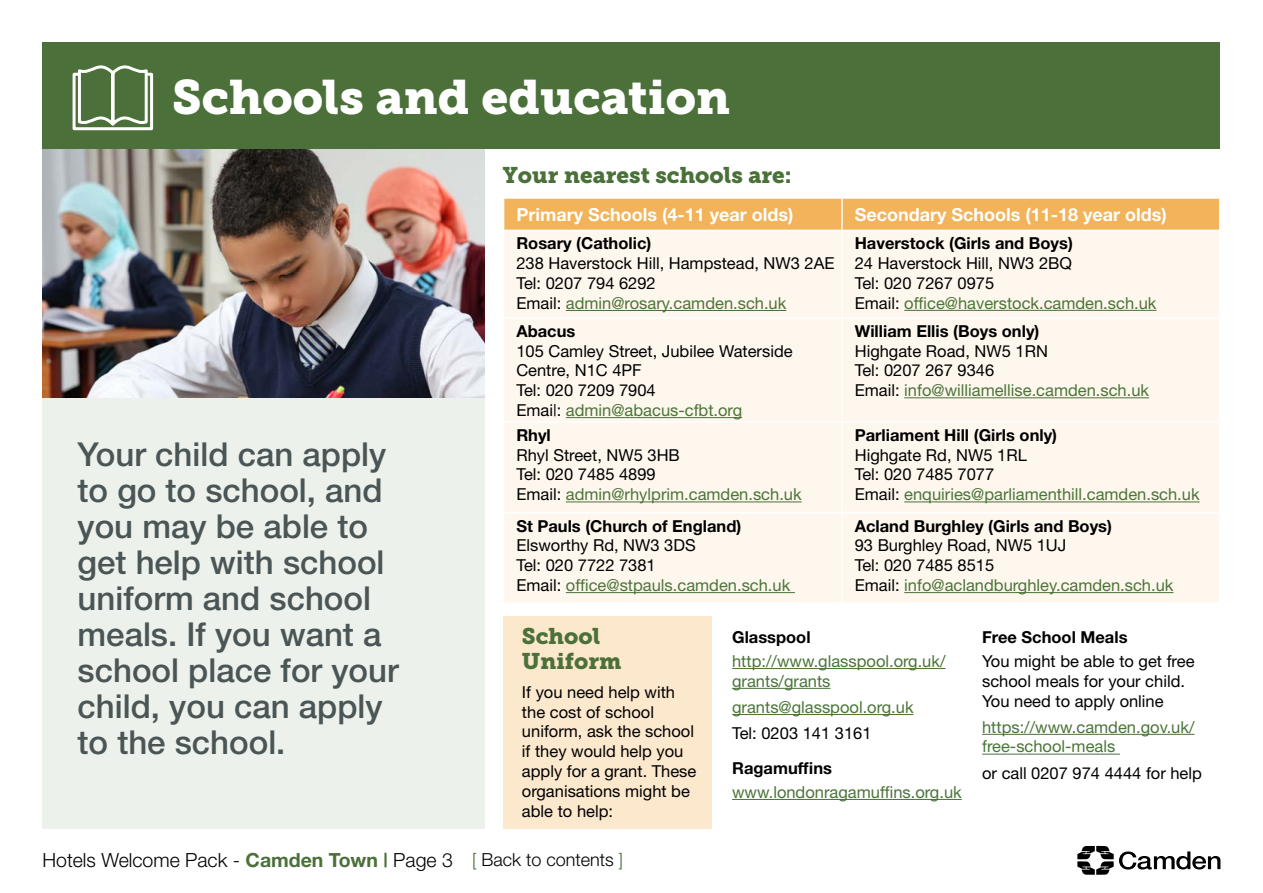
<style>
.page{position:relative;width:1263px;height:893px;background:#fff}
.page>*{position:absolute;margin:0;border:0;box-sizing:border-box;transform-origin:0 0}
.t1{font:48px "Museo Slab 900";color:#fff}
.t2{font:500 33px/36px "Helvetica Neue";color:#4a5555}
.t3{font:22.5px/25.5px "Museo Slab 900";color:#4b7039}
.t4{font:300 19.5px "Helvetica Neue";color:#000}
.t5{font:700 18px "Helvetica Neue";color:#fff}
.t6{font:16.5px/19.8px "Helvetica Neue";color:#000}
.t7{font:700 16.5px "Helvetica Neue";color:#000}
.t8{font:16.5px/19.8px "Helvetica Neue";color:#4a7537}
.s1{color:#4a7537}
.s2{font-weight:700;color:#4b7039}
.s3{font-size:18px;color:#4b7039}
.s4{font-size:18px}
</style>
<div class="page">
<div style="left:43px;top:89px;width:442px;height:804px;background:#edf1eb"></div>
<div style="left:503px;top:617px;width:208px;height:212px;background:#fbe8cd"></div>
<img style="left:43px;top:149px;width:442px;height:249px">
<div style="left:43px;top:43px;width:1177px;height:106px;background:#4b7039"></div>
<div style="left:504px;top:199px;width:715px;height:31px;background:#f2b35a"></div>
<div style="left:504px;top:231px;width:715px;height:371px;background:#fef7ee"></div>
<hr style="left:841px;top:199px;width:2px;height:31px;background:#fff">
<hr style="left:841px;top:231px;width:2px;height:86px;background:#fff">
<hr style="left:503px;top:317px;width:339px;height:2px;background:#fff">
<hr style="left:842px;top:317px;width:378px;height:2px;background:#fff">
<hr style="left:841px;top:319px;width:2px;height:102px;background:#fff">
<hr style="left:503px;top:421px;width:339px;height:2px;background:#fff">
<hr style="left:842px;top:421px;width:378px;height:2px;background:#fff">
<hr style="left:841px;top:423px;width:2px;height:89px;background:#fff">
<hr style="left:503px;top:512px;width:339px;height:1px;background:#fff">
<hr style="left:842px;top:512px;width:378px;height:1px;background:#fff">
<hr style="left:841px;top:513px;width:2px;height:90px;background:#fff">
<hr style="left:566px;top:310px;width:220px;height:1px;background:#4b7039">
<hr style="left:904px;top:310px;width:252px;height:1px;background:#4b7039">
<hr style="left:566px;top:417px;width:176px;height:1px;background:#4b7039">
<hr style="left:904px;top:397px;width:245px;height:1px;background:#4b7039">
<hr style="left:566px;top:502px;width:236px;height:1px;background:#4b7039">
<hr style="left:904px;top:502px;width:295px;height:1px;background:#4b7039">
<hr style="left:566px;top:592px;width:229px;height:1px;background:#4b7039">
<hr style="left:904px;top:592px;width:269px;height:1px;background:#4b7039">
<hr style="left:732px;top:668px;width:213px;height:1px;background:#4b7039">
<hr style="left:732px;top:688px;width:98px;height:1px;background:#4b7039">
<hr style="left:732px;top:714px;width:181px;height:1px;background:#4b7039">
<hr style="left:732px;top:799px;width:230px;height:1px;background:#4b7039">
<hr style="left:982px;top:734px;width:212px;height:1px;background:#4b7039">
<hr style="left:982px;top:754px;width:138px;height:1px;background:#4b7039">
<svg style="left:72px;top:65px;width:82px;height:66px"></svg>
<div style="left:0;top:829px;width:1263px;height:64px;background:#fff"></div>
<svg style="left:1077px;top:846px;width:143px;height:29px"></svg>
<h1 class="t1" style="left:172px;top:69px;width:559px">Schools and education</h1>
<h3 class="t3" style="left:503px;top:162px;width:290px">Your nearest schools are:</h3>
<p class="t5" style="left:516px;top:204px;width:278px">Primary Schools (4-11 year olds)</p>
<p class="t5" style="left:855px;top:204px;width:314px">Secondary Schools (11-18 year olds)</p>
<p class="t7" style="left:516px;top:233px;width:137px">Rosary (Catholic)</p>
<p class="t6" style="left:516px;top:253px;width:320px">238 Haverstock Hill, Hampstead, NW3 2AE<br>Tel: 0207 794 6292<br>Email: <span class="s1">admin@rosary.camden.sch.uk</span></p>
<p class="t7" style="left:855px;top:233px;width:220px">Haverstock (Girls and Boys)</p>
<p class="t6" style="left:855px;top:253px;width:303px">24 Haverstock Hill, NW3 2BQ<br>Tel: 020 7267 0975<br>Email: <span class="s1">office@haverstock.camden.sch.uk</span></p>
<h2 class="t2" style="left:78px;top:436px;width:323px">Your child can apply to go to school, and you may be able to get help with school uniform and school meals. If you want a school place for your child, you can apply to the school.</h2>
<p class="t7" style="left:516px;top:321px;width:60px">Abacus</p>
<p class="t6" style="left:516px;top:341px;width:278px">105 Camley Street, Jubilee Waterside<br>Centre, N1C 4PF<br>Tel: 020 7209 7904<br>Emai|: <span class="s1">admin@abacus-cfbt.org</span></p>
<p class="t7" style="left:516px;top:425px;width:36px">Rhyl</p>
<p class="t6" style="left:516px;top:445px;width:287px">Rhyl Street, NW5 3HB<br>Tel: 020 7485 4899<br>Email: <span class="s1">admin@rhylprim.camden.sch.uk</span></p>
<p class="t7" style="left:516px;top:515px;width:226px">St Pauls (Church of England)</p>
<p class="t6" style="left:516px;top:535px;width:275px">Elsworthy Rd, NW3 3DS<br>Tel: 020 7722 7381<br>Email: <span class="s1">office@stpauls.camden.sch.uk</span></p>
<p class="t7" style="left:855px;top:321px;width:186px">William Ellis (Boys only)</p>
<p class="t6" style="left:855px;top:341px;width:296px">Highgate Road, NW5 1RN<br>Tel: 0207 267 9346<br>Email: <span class="s1">info@williamellise.camden.sch.uk</span></p>
<p class="t7" style="left:855px;top:425px;width:204px">Parliament Hill (Girls only)</p>
<p class="t6" style="left:855px;top:445px;width:346px">Highgate Rd, NW5 1RL<br>Tel: 020 7485 7077<br>Email: <span class="s1">enquiries@parliamenthill.camden.sch.uk</span></p>
<p class="t7" style="left:855px;top:515px;width:259px">Acland Burghley (Girls and Boys)</p>
<p class="t6" style="left:855px;top:535px;width:320px">93 Burghley Road, NW5 1UJ<br>Tel: 020 7485 8515<br>Email: <span class="s1">info@aclandburghley.camden.sch.uk</span></p>
<h3 class="t3" style="left:522px;top:623px;width:101px">School<br>Uniform</h3>
<p class="t6" style="left:522px;top:682px;width:176px">If you need help with the cost of school uniform, ask the school if they would help you apply for a grant. These organisations might be able to help:</p>
<p class="t7" style="left:732px;top:627px;width:80px">Glasspool</p>
<p class="t8" style="left:732px;top:651px;width:215px">http://www.glasspool.org.uk/ grants/grants</p>
<p class="t8" style="left:732px;top:697px;width:183px">grants@glasspool.org.uk</p>
<p class="t6" style="left:732px;top:723px;width:141px">Tel: 0203 141 3161</p>
<p class="t7" style="left:732px;top:758px;width:101px">Ragamuffins</p>
<p class="t8" style="left:732px;top:782px;width:231px">www.londonragamuffins.org.uk</p>
<p class="t7" style="left:982px;top:627px;width:147px">Free School Meals</p>
<p class="t6" style="left:982px;top:651px;width:214px">You might be able to get free school meals for your child.<br>You need to apply online</p>
<p class="t8" style="left:982px;top:717px;width:214px">https://www.camden.gov.uk/ free-school-meals</p>
<p class="t6" style="left:982px;top:763px;width:221px">or call 0207 974 4444 for help</p>
<p class="t4" style="left:43px;top:848px;width:582px">Hotels Welcome Pack - <span class="s2">Camden Town |</span> Page 3 <span class="s3">[</span> <span class="s4">Back to contents</span> <span class="s3">]</span></p>
</div>
